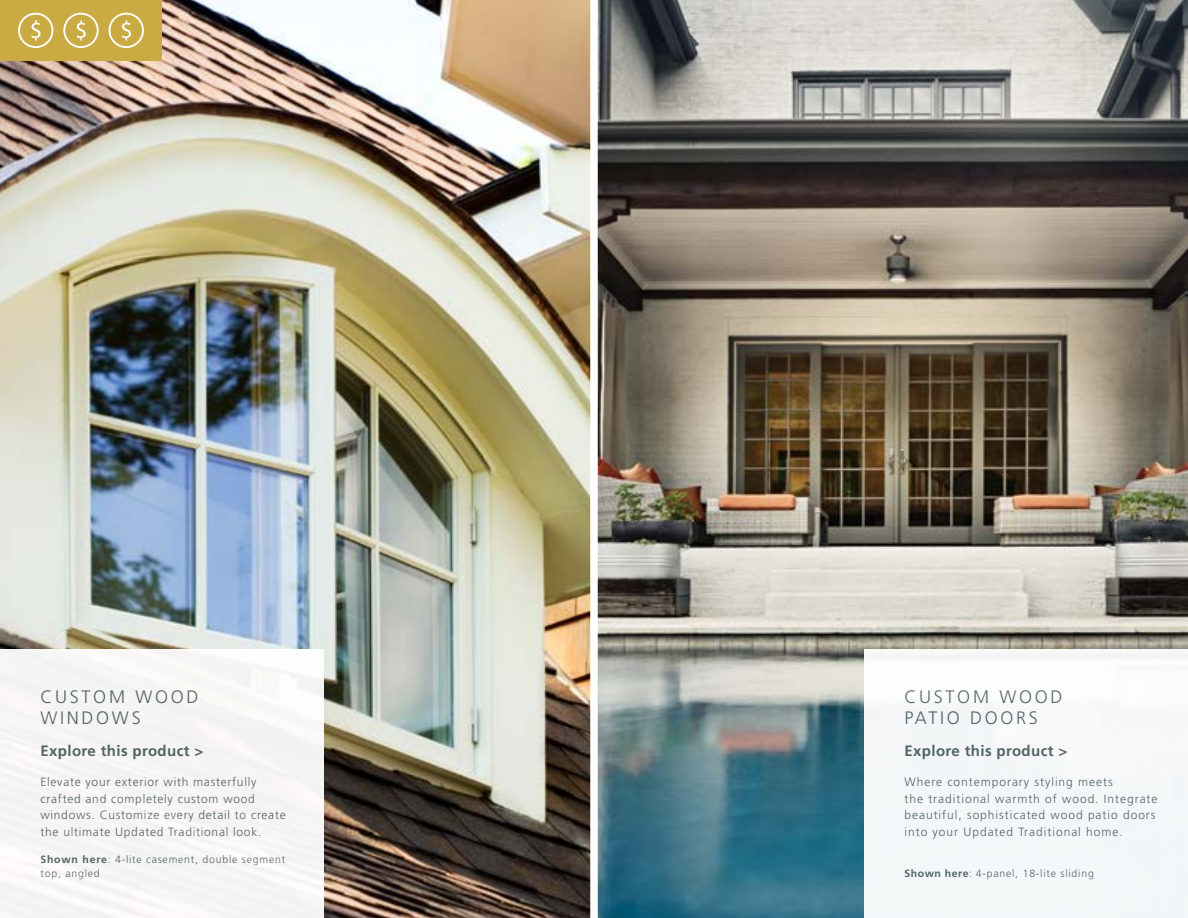
<style>
.page{position:relative;width:1188px;height:918px;background:#fff}
.page>*{position:absolute;margin:0;border:0;box-sizing:border-box;transform-origin:0 0}
.t1{font:300 18px/21px "Frutiger LT Std";letter-spacing:.15em;color:#536466}
.t2{font:700 15px "Frutiger LT Std";letter-spacing:.025em;color:#536466}
.t3{font:300 12px/16.5px "Frutiger LT Std";letter-spacing:.06em;color:#536466}
.t4{font:300 12px/16.5px "Frutiger LT Std";letter-spacing:.08em;color:#536466}
.t5{font:300 10.5px/14.2px "Frutiger LT Std";letter-spacing:.075em;color:#536466}
.s1{font-weight:700}
</style>
<div class="page">
<img style="left:598px;top:0;width:590px;height:918px">
<img style="left:0;top:0;width:590px;height:918px">
<div style="left:864px;top:649px;width:324px;height:269px;background:#f4f7f8"></div>
<div style="left:0;top:649px;width:324px;height:269px;background:#f6f5f5"></div>
<div style="left:0;top:0;width:162px;height:61px;background:#caaa43"></div>
<div style="left:18px;top:13px;width:35px;height:35px;border:2px solid #fff;border-radius:50%"></div>
<svg style="left:31px;top:20px;width:10px;height:21px"></svg>
<div style="left:63px;top:13px;width:36px;height:35px;border:2px solid #fff;border-radius:50%"></div>
<svg style="left:77px;top:20px;width:9px;height:21px"></svg>
<div style="left:109px;top:13px;width:35px;height:35px;border:2px solid #fff;border-radius:50%"></div>
<svg style="left:122px;top:20px;width:9px;height:21px"></svg>
<h1 class="t1" style="left:40px;top:687px;width:160px">CUSTOM WOOD<br>WINDOWS</h1>
<p class="t2" style="left:40px;top:742px;width:165px">Explore this product &gt;</p>
<p class="t3" style="left:40px;top:774px;width:247px">Elevate your exterior with masterfully crafted and completely custom wood windows. Customize every detail to create the ultimate Updated Traditional look.</p>
<p class="t5" style="left:40px;top:853px;width:246px"><span class="s1">Shown here</span>: 4-lite casement, double segment top, angled</p>
<h1 class="t1" style="left:904px;top:687px;width:160px">CUSTOM WOOD<br>PATIO DOORS</h1>
<p class="t2" style="left:904px;top:742px;width:165px">Explore this product &gt;</p>
<p class="t4" style="left:904px;top:774px;width:255px">Where contemporary styling meets<br>the traditional warmth of wood. Integrate beautiful, sophisticated wood patio doors into your Updated Traditional home.</p>
<p class="t5" style="left:904px;top:866px;width:191px"><span class="s1">Shown here</span>: 4-panel, 18-lite sliding</p>
</div>
